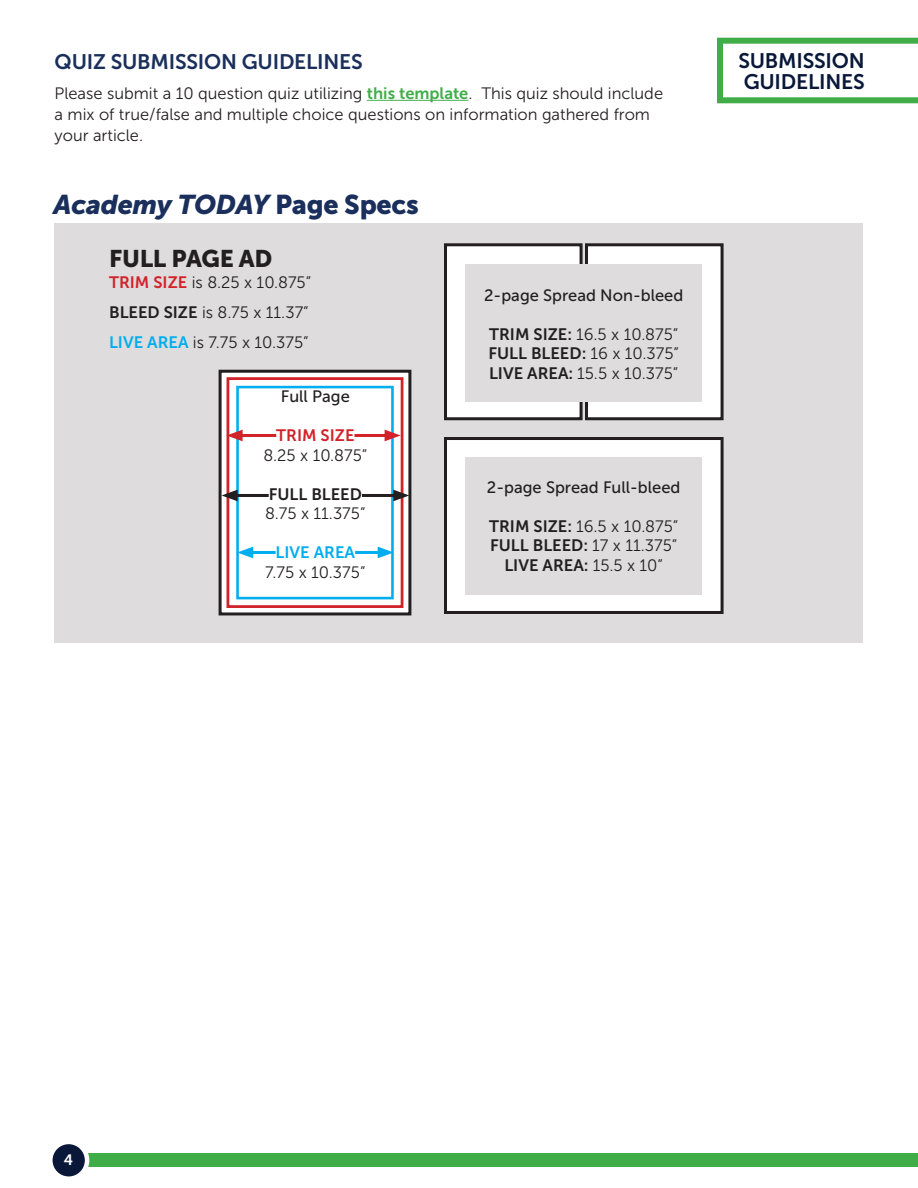
<style>
.page{position:relative;width:918px;height:1188px;background:#fff}
.page>*{position:absolute;margin:0;border:0;box-sizing:border-box;transform-origin:0 0}
.List_Title{font:italic 27px "Museo Sans 900";letter-spacing:-.01em;color:#1a2f5b}
.POCAST{font:24px "Museo Sans 900";letter-spacing:-.01em;color:#231f20}
.CONTENT{font:21px "Museo Sans 700";letter-spacing:-.01em;color:#1a2f5b}
.CONTENT_TITLE{font:21px/21px "Museo Sans 700";letter-spacing:-.01em;color:#091838}
.CONTENT-2{font:16.5px/21px "Museo Sans 300";color:#231f20}
.CONTENT-3{font:16.5px "Museo Sans 700";color:#231f20}
.CONTENT-4{font:16.5px "Museo Sans 500";color:#231f20}
.CONTENT-5{font:16.5px "Museo Sans 700";color:#d2232a}
.CONTENT-6{font:16.5px "Museo Sans 700";color:#00aeef}
.BULLETS{font:15px "Museo Sans 700";color:#fff}
.s1{font-family:"Museo Sans 700";color:#41ad49}
.s2{font-style:normal}
.s3{font-family:"Museo Sans 700";color:#d2232a}
.s4{font-family:"Museo Sans 700"}
.s5{font-family:"Museo Sans 700";color:#00aeef}
.s6{font-family:"Museo Sans 300"}
</style>
<div class="page">
<div style="left:69px;top:1154px;width:849px;height:13px;background:#41ad49"></div>
<svg style="left:50px;top:1142px;width:37px;height:37px"></svg>
<div style="left:48px;top:1140px;width:41px;height:41px;border:4px solid #fff;border-radius:50%"></div>
<div style="left:54px;top:223px;width:808px;height:419px;background:#dedcdc"></div>
<svg style="left:218px;top:369px;width:194px;height:247px;background:#aba4a5"></svg>
<div style="left:227px;top:377px;width:176px;height:231px;background:#fff;border:3px solid #d2232a"></div>
<div style="left:236px;top:386px;width:158px;height:213px;background:#fff;border:3px solid #00aeef"></div>
<hr style="left:237px;top:434px;width:153px;height:3px;background:#d2232a">
<svg style="left:385px;top:430px;width:16px;height:11px"></svg>
<svg style="left:227px;top:430px;width:16px;height:11px"></svg>
<hr style="left:232px;top:494px;width:167px;height:3px;background:#231f20">
<svg style="left:393px;top:490px;width:16px;height:11px"></svg>
<svg style="left:222px;top:490px;width:16px;height:11px"></svg>
<hr style="left:248px;top:551px;width:135px;height:3px;background:#00aeef">
<svg style="left:378px;top:547px;width:16px;height:11px"></svg>
<svg style="left:237px;top:547px;width:16px;height:11px"></svg>
<div style="left:276px;top:428px;width:78px;height:13px;background:#fff"></div>
<div style="left:269px;top:486px;width:93px;height:14px;background:#fff"></div>
<div style="left:276px;top:545px;width:79px;height:13px;background:#fff"></div>
<div style="left:446px;top:245px;width:135px;height:174px;background:#fff"></div>
<div style="left:444px;top:243px;width:139px;height:177px;border:3px solid #231f20"></div>
<div style="left:587px;top:245px;width:135px;height:174px;background:#fff"></div>
<div style="left:585px;top:243px;width:139px;height:177px;border:3px solid #231f20"></div>
<div style="left:446px;top:439px;width:276px;height:173px;background:#fff"></div>
<div style="left:444px;top:437px;width:280px;height:177px;border:3px solid #231f20"></div>
<div style="left:465px;top:265px;width:237px;height:137px;background:#dedcdc"></div>
<div style="left:465px;top:457px;width:237px;height:137px;background:#dedcdc"></div>
<hr style="left:367px;top:100px;width:101px;height:1px;background:#41ad49">
<svg style="left:717px;top:37px;width:201px;height:67px"></svg>
<p class="CONTENT" style="left:55px;top:50px;width:310px">QUIZ SUBMISSION GUIDELINES</p>
<p class="CONTENT-2" style="left:55px;top:83px;width:610px">Please submit a 10 question quiz utilizing <span class="s1">this template</span>. This quiz should include a mix of true/false and multiple choice questions on information gathered from your article.</p>
<p class="List_Title" style="left:54px;top:189px;width:367px">Academy TODAY <span class="s2">Page Specs</span></p>
<p class="POCAST" style="left:109px;top:245px;width:165px">FULL PAGE AD</p>
<p class="CONTENT-2" style="left:109px;top:272px;width:204px"><span class="s3">TRIM SIZE</span> is 8.25 x 10.875”</p>
<p class="CONTENT-2" style="left:109px;top:302px;width:201px"><span class="s4">BLEED SIZE</span> is 8.75 x 11.37”</p>
<p class="CONTENT-2" style="left:109px;top:332px;width:201px"><span class="s5">LIVE AREA</span> is 7.75 x 10.375”</p>
<p class="CONTENT-4" style="left:281px;top:388px;width:71px">Full Page</p>
<p class="CONTENT-5" style="left:276px;top:427px;width:80px">TRIM SIZE</p>
<p class="CONTENT-2" style="left:263px;top:445px;width:105px">8.25 x 10.875”</p>
<p class="CONTENT-3" style="left:269px;top:485px;width:95px">FULL BLEED</p>
<p class="CONTENT-2" style="left:265px;top:503px;width:102px">8.75 x 11.375”</p>
<p class="CONTENT-6" style="left:276px;top:544px;width:81px">LIVE AREA</p>
<p class="CONTENT-2" style="left:265px;top:562px;width:102px">7.75 x 10.375”</p>
<p class="CONTENT-4" style="left:484px;top:286px;width:201px">2-page Spread Non-bleed</p>
<p class="CONTENT-2" style="left:489px;top:324px;width:191px"><span class="s4">TRIM SIZE:</span> 16.5 x 10.875”</p>
<p class="CONTENT-3" style="left:488px;top:344px;width:192px">FULL BLEED: <span class="s6">16 x 10.375”</span></p>
<p class="CONTENT-2" style="left:489px;top:363px;width:191px"><span class="s4">LIVE AREA:</span> 15.5 x 10.375”</p>
<p class="CONTENT-4" style="left:487px;top:478px;width:195px">2-page Spread Full-bleed</p>
<p class="CONTENT-2" style="left:489px;top:516px;width:191px"><span class="s4">TRIM SIZE:</span> 16.5 x 10.875”</p>
<p class="CONTENT-3" style="left:490px;top:536px;width:189px">FULL BLEED: <span class="s6">17 x 11.375”</span></p>
<p class="CONTENT-3" style="left:504px;top:556px;width:160px">LIVE AREA: <span class="s6">15.5 x 10”</span></p>
<p class="CONTENT_TITLE" style="left:738px;top:50px;width:128px">SUBMISSION<br>GUIDELINES</p>
<p class="BULLETS" style="left:64px;top:1151px;width:11px">4</p>
</div>
